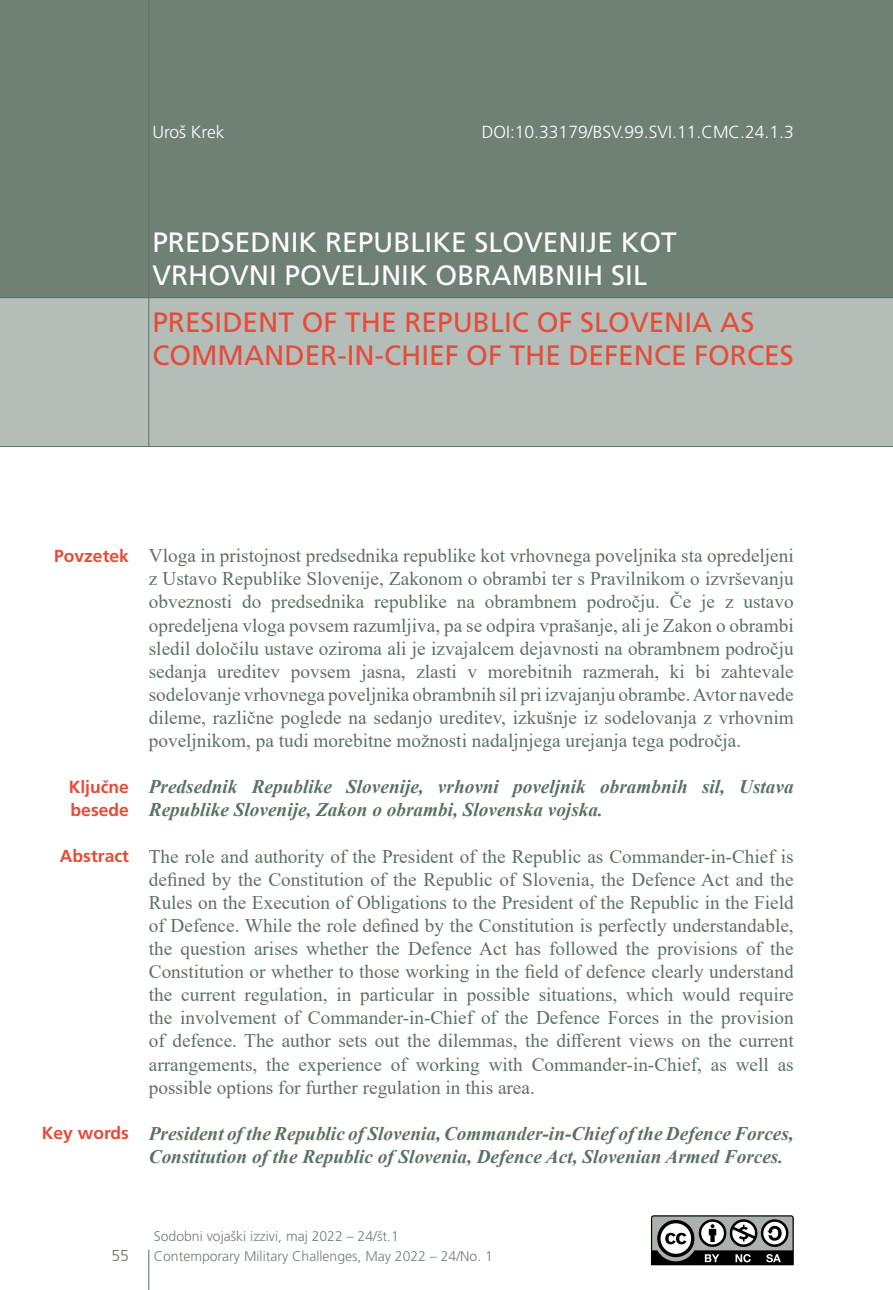
<style>
.page{position:relative;width:893px;height:1290px;background:#fff}
.page>*{position:absolute;margin:0;border:0;box-sizing:border-box;transform-origin:0 0}
.t1{font:28px/33.6px "Frutiger CE";color:#e54c39}
.t2{font:28px/33.6px "Frutiger CE";color:#fff}
.t3{font:19.25px/23.1px "Times New Roman";color:#5c7261;text-align:justify}
.t4{font:italic 700 19.25px/23.1px "Times New Roman";color:#5c7261}
.t5{font:300 17.5px "Frutiger CE";color:#fff}
.t6{font:700 17.5px/23.1px "Frutiger CE";color:#e54c39}
.t7{font:300 15.75px "Frutiger CE";color:#5c7261}
.t8{font:300 14px "Frutiger CE";color:#6f8174}
</style>
<div class="page">
<hr style="left:148px;top:1249px;width:1px;height:41px;background:#5c7261">
<svg style="left:651px;top:1215px;width:143px;height:51px"></svg>
<div style="left:0;top:0;width:893px;height:298px;background:#6f8174"></div>
<div style="left:0;top:298px;width:893px;height:148px;background:#b5bdb9"></div>
<hr style="left:0;top:297px;width:893px;height:1px;background:#5c7261">
<hr style="left:0;top:446px;width:893px;height:1px;background:#5c7261">
<hr style="left:148px;top:0;width:1px;height:446px;background:#5c7261">
<p class="t5" style="left:152px;top:122px;width:74px">Uroš Krek</p>
<p class="t5" style="left:482px;top:122px;width:313px">DOI:10.33179/BSV.99.SVI.11.CMC.24.1.3</p>
<h1 class="t2" style="left:152px;top:225px;width:526px">PREDSEDNIK REPUBLIKE SLOVENIJE KOT<br>VRHOVNI POVELJNIK OBRAMBNIH SIL</h1>
<h1 class="t1" style="left:152px;top:305px;width:643px">PRESIDENT OF THE REPUBLIC OF SLOVENIA AS<br>COMMANDER-IN-CHIEF OF THE DEFENCE FORCES</h1>
<p class="t6" style="left:54px;top:544px;width:76px">Povzetek</p>
<p class="t6" style="left:69px;top:775px;width:62px">Ključne besede</p>
<p class="t6" style="left:60px;top:844px;width:71px">Abstract</p>
<p class="t6" style="left:42px;top:1121px;width:89px">Key words</p>
<p class="t3" style="left:149px;top:544px;width:646px">Vloga in pristojnost predsednika republike kot vrhovnega poveljnika sta opredeljeni z Ustavo Republike Slovenije, Zakonom o obrambi ter s Pravilnikom o izvrševanju obveznosti do predsednika republike na obrambnem področju. Če je z ustavo opredeljena vloga povsem razumljiva, pa se odpira vprašanje, ali je Zakon o obrambi sledil določilu ustave oziroma ali je izvajalcem dejavnosti na obrambnem področju sedanja ureditev povsem jasna, zlasti v morebitnih razmerah, ki bi zahtevale sodelovanje vrhovnega poveljnika obrambnih sil pri izvajanju obrambe. Avtor navede dileme, različne poglede na sedanjo ureditev, izkušnje iz sodelovanja z vrhovnim poveljnikom, pa tudi morebitne možnosti nadaljnjega urejanja tega področja.</p>
<p class="t4" style="left:149px;top:775px;width:646px">Predsednik Republike Slovenije, vrhovni poveljnik obrambnih sil, Ustava<br>Republike Slovenije, Zakon o obrambi, Slovenska vojska.</p>
<p class="t3" style="left:149px;top:844px;width:646px">The role and authority of the President of the Republic as Commander-in-Chief is defined by the Constitution of the Republic of Slovenia, the Defence Act and the Rules on the Execution of Obligations to the President of the Republic in the Field of Defence. While the role defined by the Constitution is perfectly understandable, the question arises whether the Defence Act has followed the provisions of the Constitution or whether to those working in the field of defence clearly understand the current regulation, in particular in possible situations, which would require the involvement of Commander-in-Chief of the Defence Forces in the provision of defence. The author sets out the dilemmas, the different views on the current arrangements, the experience of working with Commander-in-Chief, as well as possible options for further regulation in this area.</p>
<p class="t4" style="left:149px;top:1121px;width:646px">President of the Republic of Slovenia, Commander-in-Chief of the Defence Forces,<br>Constitution of the Republic of Slovenia, Defence Act, Slovenian Armed Forces.</p>
<p class="t8" style="left:154px;top:1227px;width:247px">Sodobni vojaški izzivi, maj 2022 – 24/št.1</p>
<p class="t7" style="left:111px;top:1246px;width:19px">55</p>
<p class="t8" style="left:154px;top:1247px;width:341px">Contemporary Military Challenges, May 2022 – 24/No. 1</p>
</div>
